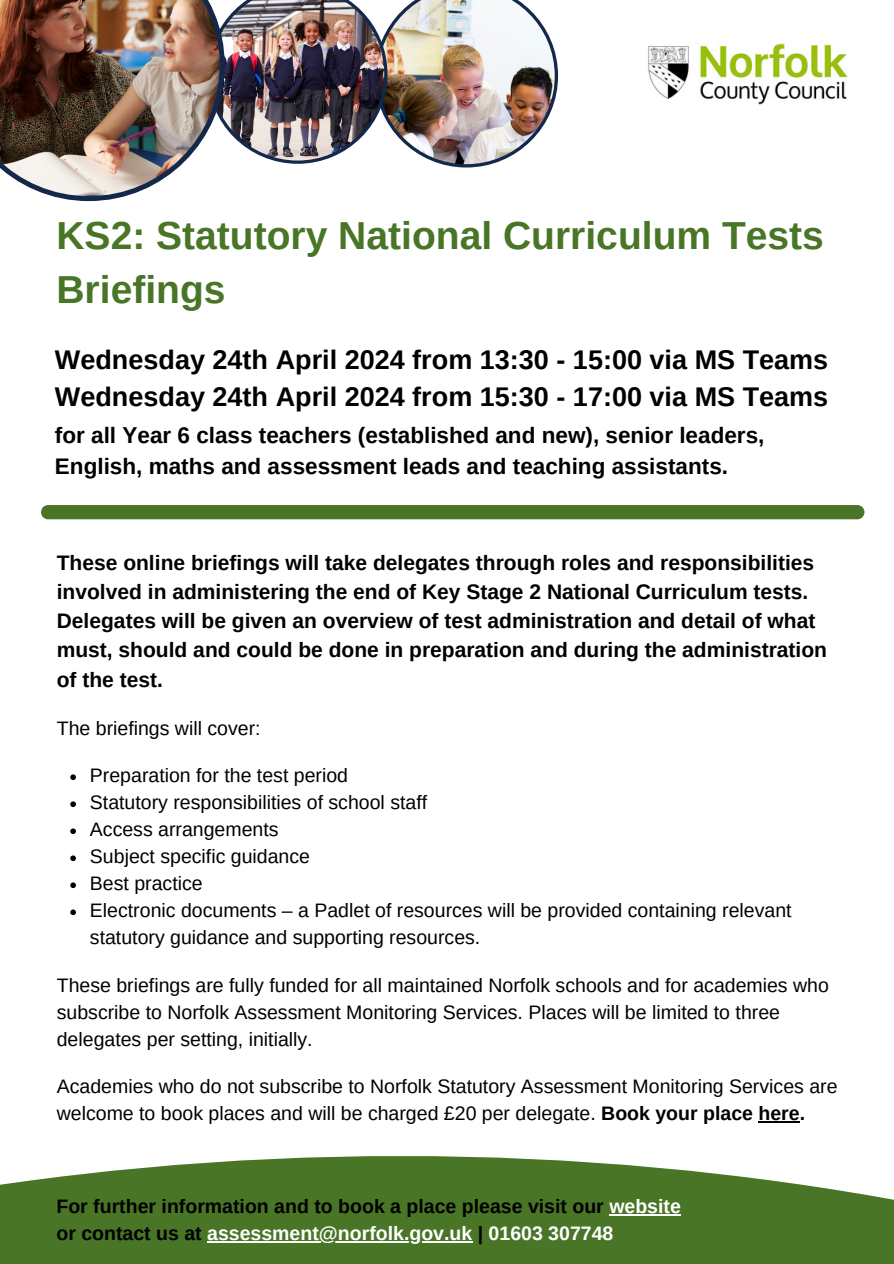
<style>
.page{position:relative;width:894px;height:1264px;background:#fff}
.page>*{position:absolute;margin:0;border:0;box-sizing:border-box;transform-origin:0 0}
.t1{font:700 39px/54px "Arimo";color:#497527}
.t2{font:700 27px "Arimo";color:#000}
.t3{font:700 22.5px/31.2px "Arimo";color:#000}
.t4{font:700 21px/29.2px "Arimo";color:#000}
.t5{font:19.5px/27px "Arimo";color:#000}
.t6{font:700 19.5px "Arimo";color:#000}
.t7{font:700 19.5px "Arimo";color:#fff}
.s1{font-weight:700}
.s2{color:#fff}
.s3{color:#000}
</style>
<div class="page">
<img style="left:225px;top:0;width:333px;height:167px">
<img style="left:0;top:0;width:225px;height:201px">
<div style="left:0;top:1156px;width:893px;height:107px;background:#497527"></div>
<img style="left:648px;top:43px;width:200px;height:62px">
<div style="left:41px;top:505px;width:823px;height:14px;background:#497527"></div>
<hr style="left:609px;top:1214px;width:71px;height:1px;background:#fff">
<hr style="left:207px;top:1241px;width:265px;height:1px;background:#fff">
<svg style="left:70px;top:774px;width:6px;height:6px"></svg>
<svg style="left:70px;top:801px;width:6px;height:6px"></svg>
<svg style="left:70px;top:828px;width:6px;height:6px"></svg>
<svg style="left:70px;top:855px;width:6px;height:6px"></svg>
<svg style="left:70px;top:882px;width:6px;height:6px"></svg>
<svg style="left:70px;top:909px;width:6px;height:6px"></svg>
<hr style="left:758px;top:1121px;width:41px;height:1px;background:#000">
<p class="t1" style="left:56px;top:208px;width:768px">KS2: Statutory National Curriculum Tests<br>Briefings</p>
<p class="t2" style="left:55px;top:344px;width:774px">Wednesday 24th April 2024 from 13:30 - 15:00 via MS Teams</p>
<p class="t2" style="left:55px;top:382px;width:774px">Wednesday 24th April 2024 from 15:30 - 17:00 via MS Teams</p>
<p class="t3" style="left:55px;top:419px;width:710px">for all Year 6 class teachers (established and new), senior leaders,<br>English, maths and assessment leads and teaching assistants.</p>
<p class="t4" style="left:57px;top:547px;width:771px">These online briefings will take delegates through roles and responsibilities involved in administering the end of Key Stage 2 National Curriculum tests.<br>Delegates will be given an overview of test administration and detail of what must, should and could be done in preparation and during the administration of the test.</p>
<p class="t5" style="left:57px;top:714px;width:205px">The briefings will cover:</p>
<p class="t5" style="left:90px;top:762px;width:259px">Preparation for the test period</p>
<p class="t5" style="left:90px;top:789px;width:338px">Statutory responsibilities of school staff</p>
<p class="t5" style="left:90px;top:816px;width:190px">Access arrangements</p>
<p class="t5" style="left:90px;top:843px;width:221px">Subject specific guidance</p>
<p class="t5" style="left:90px;top:870px;width:114px">Best practice</p>
<p class="t5" style="left:90px;top:897px;width:703px">Electronic documents – a Padlet of resources will be provided containing relevant statutory guidance and supporting resources.</p>
<p class="t5" style="left:57px;top:971px;width:773px">These briefings are fully funded for all maintained Norfolk schools and for academies who subscribe to Norfolk Assessment Monitoring Services. Places will be limited to three delegates per setting, initially.</p>
<p class="t5" style="left:57px;top:1072px;width:782px">Academies who do not subscribe to Norfolk Statutory Assessment Monitoring Services are welcome to book places and will be charged £20 per delegate. <span class="s1">Book your place here.</span></p>
<p class="t6" style="left:56px;top:1195px;width:625px">For further information and to book a place please visit our <span class="s2">website</span></p>
<p class="t7" style="left:56px;top:1222px;width:558px"><span class="s3">or contact us at</span> assessment@norfolk.gov.uk <span class="s3">|</span> 01603 307748</p>
</div>
